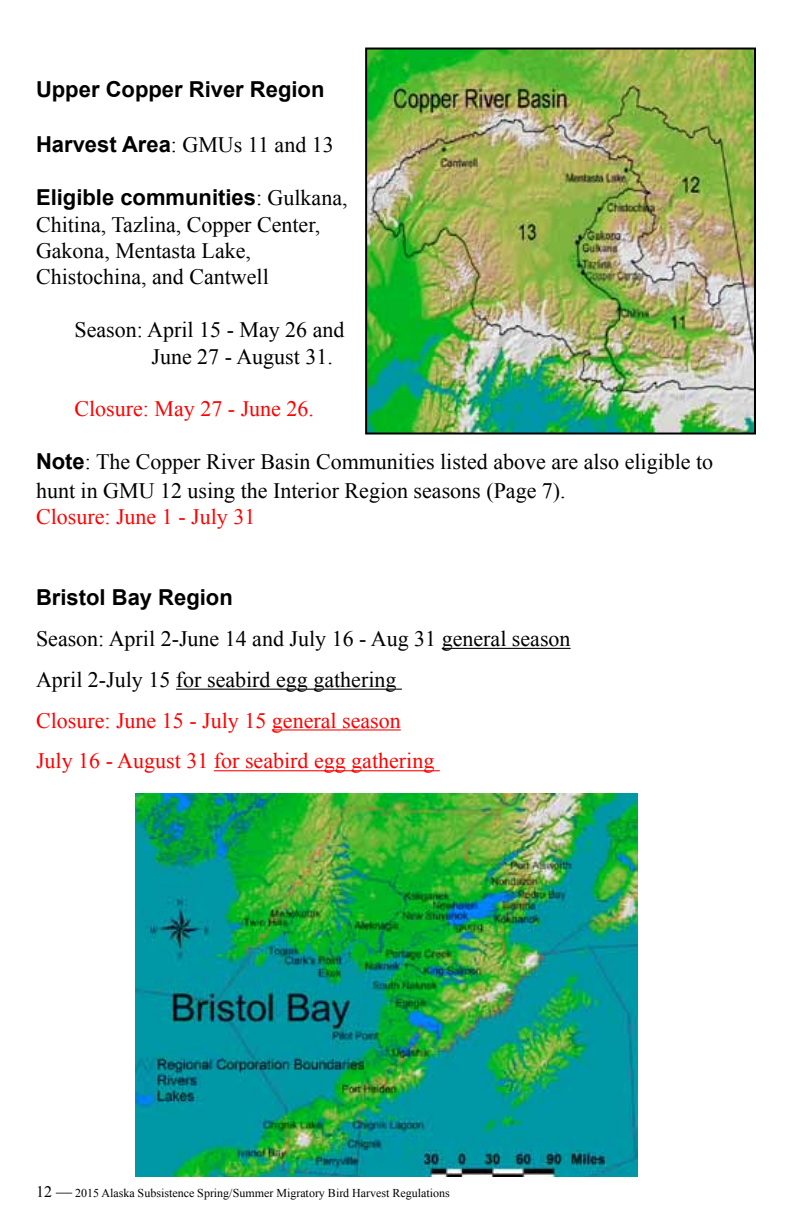
<style>
.page{position:relative;width:792px;height:1224px;background:#fff}
.page>*{position:absolute;margin:0;border:0;box-sizing:border-box;transform-origin:0 0}
.t1{font:22px/26.4px "Times New Roman";color:#000}
.t2{font:22px/40.8px "Times New Roman";color:#f00}
.t3{font:700 22px "Arial";color:#000}
.t4{font:12px "Times New Roman";color:#000}
.s1{font-family:"Arial";font-weight:700}
.s2{font-family:"Times New Roman";font-weight:400}
.s3{font-size:16px}
</style>
<div class="page">
<hr style="left:442px;top:648px;width:129px;height:1px;background:#000">
<hr style="left:176px;top:689px;width:226px;height:1px;background:#000">
<hr style="left:272px;top:729px;width:129px;height:2px;background:#f00">
<hr style="left:214px;top:770px;width:226px;height:1px;background:#f00">
<img style="left:368px;top:51px;width:385px;height:381px">
<div style="left:365px;top:48px;width:391px;height:387px;border:2px solid #000"></div>
<img style="left:135px;top:793px;width:503px;height:383px">
<p class="t3" style="left:36px;top:75px;width:290px">Upper Copper River Region</p>
<p class="t1" style="left:36px;top:131px;width:299px"><span class="s1">Harvest Area</span>: GMUs 11 and 13</p>
<p class="t3" style="left:36px;top:183px;width:313px">Eligible communities<span class="s2">: Gulkana,</span></p>
<p class="t1" style="left:36px;top:211px;width:286px">Chitina, Tazlina, Copper Center,<br>Gakona, Mentasta Lake,<br>Chistochina, and Cantwell</p>
<p class="t1" style="left:152px;top:316px;width:195px;text-indent:-77px">Season: April 15 - May 26 and<br>June 27 - August 31.</p>
<p class="t2" style="left:74px;top:388px;width:241px">Closure: May 27 - June 26.</p>
<p class="t1" style="left:36px;top:447px;width:679px;line-height:28.8px"><span class="s1">Note</span>: The Copper River Basin Communities listed above are also eligible to hunt in GMU 12 using the Interior Region seasons (Page 7).</p>
<p class="t2" style="left:36px;top:495px;width:221px">Closure: June 1 - July 31</p>
<p class="t3" style="left:36px;top:583px;width:198px">Bristol Bay Region</p>
<p class="t1" style="left:36px;top:618px;width:536px;line-height:40.8px">Season: April 2-June 14 and July 16 - Aug 31 general season<br>April 2-July 15 for seabird egg gathering</p>
<p class="t2" style="left:36px;top:700px;width:400px">Closure: June 15 - July 15 general season<br>July 16 - August 31 for seabird egg gathering</p>
<p class="t4" style="left:36px;top:1185px;width:415px"><span class="s3">12 —</span> 2015 Alaska Subsistence Spring/Summer Migratory Bird Harvest Regulations</p>
</div>
